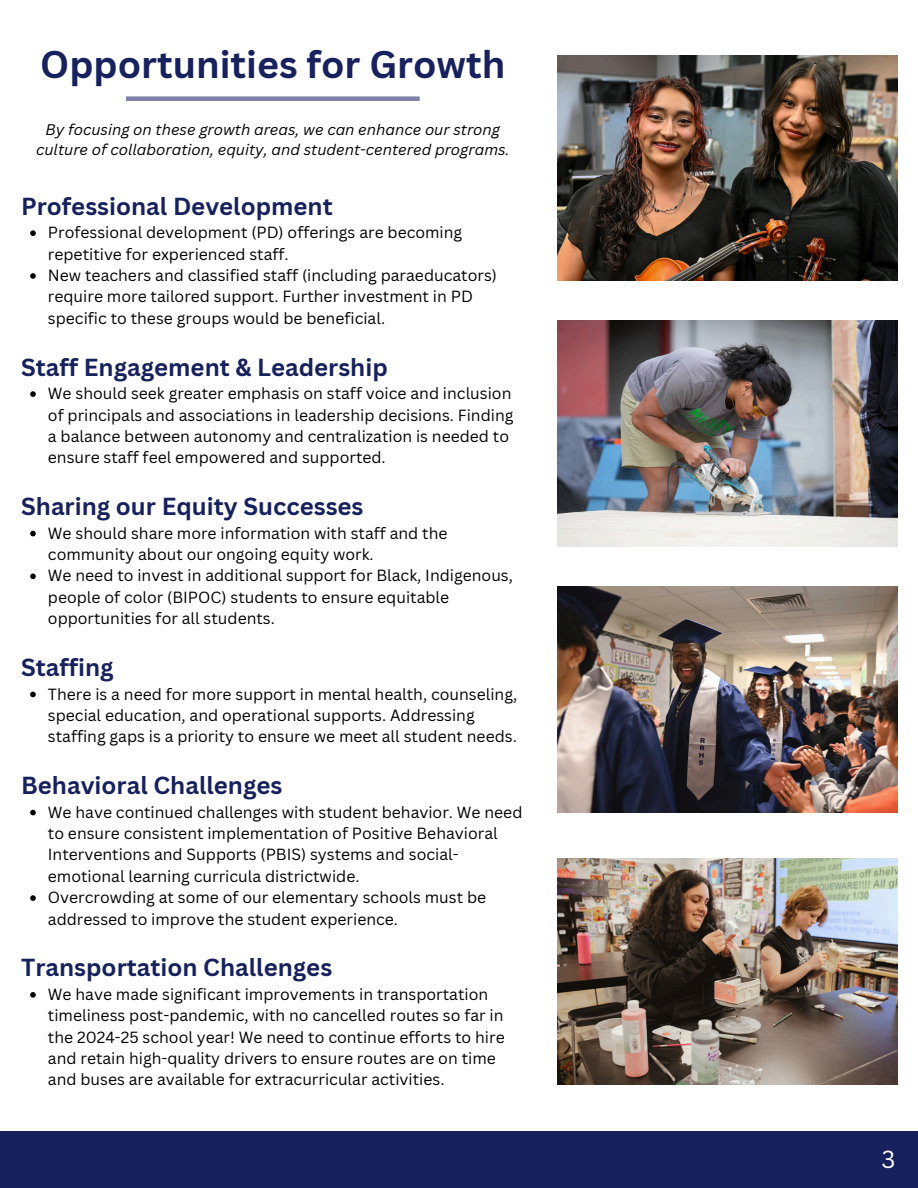
<style>
.page{position:relative;width:918px;height:1188px;background:#fff}
.page>*{position:absolute;margin:0;border:0;box-sizing:border-box;transform-origin:0 0}
.t1{font:700 37.5px "Canva Sans";color:#16215d}
.t2{font:700 24px "Canva Sans";color:#16215d}
.t3{font:24px "Canva Sans";color:#fff}
.t4{font:15.75px/21.3px "Canva Sans";color:#000}
.t5{font:italic 15px/20.2px "Canva Sans";color:#000;text-align:center}
</style>
<div class="page">
<img style="left:558px;top:56px;width:339px;height:225px">
<img style="left:558px;top:321px;width:339px;height:226px">
<img style="left:558px;top:587px;width:339px;height:226px">
<img style="left:558px;top:859px;width:339px;height:226px">
<svg style="left:30px;top:230px;width:6px;height:6px"></svg>
<svg style="left:30px;top:273px;width:6px;height:6px"></svg>
<svg style="left:30px;top:391px;width:6px;height:6px"></svg>
<svg style="left:30px;top:531px;width:6px;height:5px"></svg>
<svg style="left:30px;top:574px;width:6px;height:5px"></svg>
<svg style="left:30px;top:692px;width:6px;height:5px"></svg>
<svg style="left:30px;top:810px;width:6px;height:5px"></svg>
<svg style="left:30px;top:895px;width:6px;height:6px"></svg>
<svg style="left:30px;top:992px;width:6px;height:6px"></svg>
<div style="left:126px;top:96px;width:294px;height:5px;background:#7d81a8"></div>
<div style="left:0;top:1131px;width:918px;height:57px;background:#16215d"></div>
<h2 class="t1" style="left:40px;top:38px;width:467px">Opportunities for Growth</h2>
<p class="t5" style="left:36px;top:119px;width:475px">By focusing on these growth areas, we can enhance our strong culture of collaboration, equity, and student-centered programs.</p>
<h1 class="t2" style="left:21px;top:189px;width:313px">Professional Development</h1>
<p class="t4" style="left:48px;top:222px;width:416px">Professional development (PD) offerings are becoming repetitive for experienced staff.</p>
<p class="t4" style="left:48px;top:264px;width:451px">New teachers and classified staff (including paraeducators) require more tailored support. Further investment in PD specific to these groups would be beneficial.</p>
<h2 class="t2" style="left:21px;top:350px;width:368px">Staff Engagement &amp; Leadership</h2>
<p class="t4" style="left:48px;top:382px;width:467px">We should seek greater emphasis on staff voice and inclusion of principals and associations in leadership decisions. Finding a balance between autonomy and centralization is needed to ensure staff feel empowered and supported.</p>
<p class="t2" style="left:21px;top:489px;width:344px">Sharing our Equity Successes</p>
<h2 class="t4" style="left:48px;top:522px;width:401px">We should share more information with staff and the community about our ongoing equity work.</h2>
<p class="t4" style="left:48px;top:565px;width:467px">We need to invest in additional support for Black, Indigenous, people of color (BIPOC) students to ensure equitable opportunities for all students.</p>
<h2 class="t2" style="left:21px;top:650px;width:94px">Staffing</h2>
<p class="t4" style="left:48px;top:683px;width:471px">There is a need for more support in mental health, counseling, special education, and operational supports. Addressing staffing gaps is a priority to ensure we meet all student needs.</p>
<p class="t2" style="left:21px;top:768px;width:263px">Behavioral Challenges</p>
<h2 class="t4" style="left:48px;top:801px;width:476px">We have continued challenges with student behavior. We need to ensure consistent implementation of Positive Behavioral Interventions and Supports (PBIS) systems and social&shy;emotional learning curricula districtwide.</h2>
<p class="t4" style="left:48px;top:886px;width:440px">Overcrowding at some of our elementary schools must be addressed to improve the student experience.</p>
<h2 class="t2" style="left:21px;top:951px;width:313px">Transportation Challenges</h2>
<p class="t4" style="left:48px;top:983px;width:458px">We have made significant improvements in transportation timeliness post-pandemic, with no cancelled routes so far in the 2024-25 school year! We need to continue efforts to hire and retain high-quality drivers to ensure routes are on time and buses are available for extracurricular activities.</p>
<p class="t3" style="left:882px;top:1142px;width:15px">3</p>
</div>
